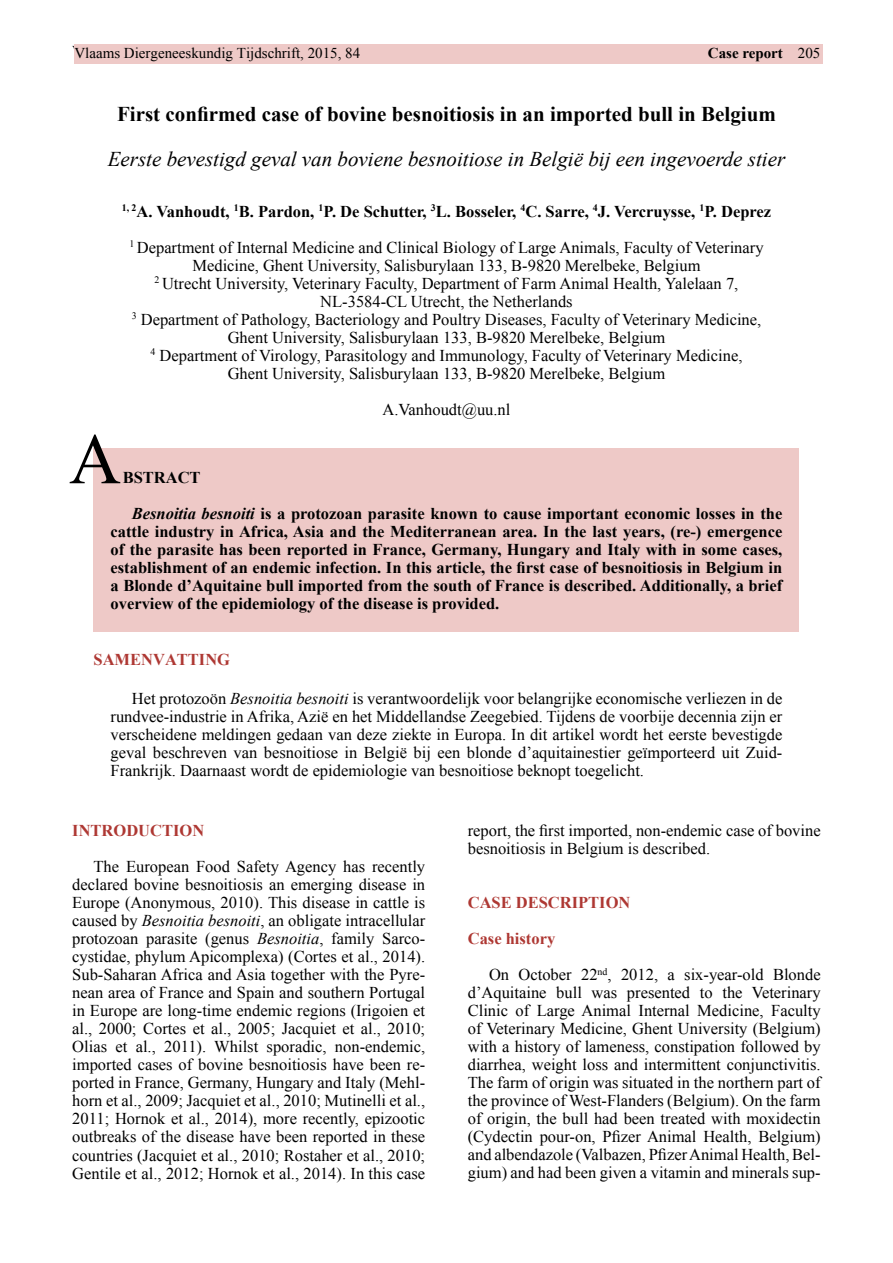
<style>
.page{position:relative;width:893px;height:1263px;background:#fff}
.page>*{position:absolute;margin:0;border:0;box-sizing:border-box;transform-origin:0 0}
.t1{font:72px "Times New Roman";color:#000}
.t2{font:italic 21px "Times New Roman";color:#000}
.t3{font:700 21px "Times New Roman";color:#000}
.t4{font:16.5px/18px "Times New Roman";color:#000;text-align:justify}
.t5{font:700 16.5px/18px "Times New Roman";color:#000}
.t6{font:700 16.5px/36px "Times New Roman";color:#ae3833}
.t7{font:15px "Times New Roman";color:#000}
.t8{font:700 15px "Times New Roman";color:#000}
.s1{font-weight:400}
.s2{font-weight:700}
.s3{font-style:italic}
</style>
<div class="page">
<div style="left:94px;top:448px;width:705px;height:183px;background:#eec9c7"></div>
<div style="left:74px;top:45px;width:749px;height:19px;background:#eec9c7"></div>
<p class="t7" style="left:72px;top:41px;width:287px">Vlaams Diergeneeskundig Tijdschrift, 2015, 84</p>
<p class="t7" style="left:796px;top:41px;width:24px">205</p>
<p class="t7" style="left:74px;top:43px;width:287px">Vlaams Diergeneeskundig Tijdschrift, 2015, 84</p>
<p class="t8" style="left:708px;top:43px;width:114px">Case report <span class="s1">205</span></p>
<p class="t3" style="left:117px;top:99px;width:660px">First confirmed case of bovine besnoitiosis in an imported bull in Belgium</p>
<p class="t2" style="left:108px;top:144px;width:679px">Eerste bevestigd geval van boviene besnoitiose in België bij een ingevoerde stier</p>
<p class="t4" style="left:122px;top:193px;width:651px;line-height:36px;text-align:center"><sup>1,</sup> <sup>2</sup><span class="s2">A. Vanhoudt,</span> <sup>1</sup><span class="s2">B. Pardon,</span> <sup>1</sup><span class="s2">P. De Schutter,</span> <sup>3</sup><span class="s2">L. Bosseler,</span> <sup>4</sup><span class="s2">C. Sarre,</span> <sup>4</sup><span class="s2">J. Vercruysse,</span> <sup>1</sup><span class="s2">P. Deprez<br></span><sup>1</sup> Department of Internal Medicine and Clinical Biology of Large Animals, Faculty of Veterinary</p>
<p class="t4" style="left:132px;top:256px;width:631px;text-align:center">Medicine, Ghent University, Salisburylaan 133, B-9820 Merelbeke, Belgium<br><sup>2</sup> Utrecht University, Veterinary Faculty, Department of Farm Animal Health, Yalelaan 7, NL-3584-CL Utrecht, the Netherlands<br><sup>3</sup> Department of Pathology, Bacteriology and Poultry Diseases, Faculty of Veterinary Medicine, Ghent University, Salisburylaan 133, B-9820 Merelbeke, Belgium<br><sup>4</sup> Department of Virology, Parasitology and Immunology, Faculty of Veterinary Medicine, Ghent University, Salisburylaan 133, B-9820 Merelbeke, Belgium</p>
<p class="t4" style="left:382px;top:400px;width:129px">A.Vanhoudt@uu.nl</p>
<h1 class="t1" style="left:69px;top:411px;width:53px">A</h1>
<p class="t5" style="left:132px;top:459px;width:652px;line-height:35.7px;text-indent:-9px">BSTRACT<br><span class="s3">Besnoitia besnoiti</span> is a protozoan parasite known to cause important economic losses in the</p>
<p class="t5" style="left:111px;top:522px;width:673px;text-align:justify">cattle industry in Africa, Asia and the Mediterranean area. In the last years, (re-) emergence of the parasite has been reported in France, Germany, Hungary and Italy with in some cases, establishment of an endemic infection. In this article, the first case of besnoitiosis in Belgium in a Blonde d’Aquitaine bull imported from the south of France is described. Additionally, a brief overview of the epidemiology of the disease is provided.</p>
<p class="t6" style="left:94px;top:641px;width:138px">SAMENVATTING</p>
<p class="t4" style="left:111px;top:689px;width:673px;text-indent:21px">Het protozoön <span class="s3">Besnoitia besnoiti</span> is verantwoordelijk voor belangrijke economische verliezen in de rundvee-industrie in Afrika, Azië en het Middellandse Zeegebied. Tijdens de voorbije decennia zijn er verscheidene meldingen gedaan van deze ziekte in Europa. In dit artikel wordt het eerste bevestigde geval beschreven van besnoitiose in België bij een blonde d’aquitainestier geïmporteerd uit Zuid-Frankrijk. Daarnaast wordt de epidemiologie van besnoitiose beknopt toegelicht.</p>
<p class="t6" style="left:72px;top:812px;width:133px">INTRODUCTION</p>
<p class="t4" style="left:72px;top:858px;width:354px;text-indent:21px">The European Food Safety Agency has recently declared bovine besnoitiosis an emerging disease in Europe (Anonymous, 2010). This disease in cattle is caused by <span class="s3">Besnoitia besnoiti</span>, an obligate intracellular protozoan parasite (genus <span class="s3">Besnoitia</span>, family Sarco&shy;cystidae, phylum Apicomplexa) (Cortes et al., 2014).<br>Sub-Saharan Africa and Asia together with the Pyre&shy;nean area of France and Spain and southern Portugal in Europe are long-time endemic regions (Irigoien et al., 2000; Cortes et al., 2005; Jacquiet et al., 2010; Olias et al., 2011). Whilst sporadic, non-endemic, imported cases of bovine besnoitiosis have been re&shy;ported in France, Germany, Hungary and Italy (Mehl&shy;horn et al., 2009; Jacquiet et al., 2010; Mutinelli et al., 2011; Hornok et al., 2014), more recently, epizootic outbreaks of the disease have been reported in these countries (Jacquiet et al., 2010; Rostaher et al., 2010; Gentile et al., 2012; Hornok et al., 2014). In this case</p>
<p class="t4" style="left:468px;top:822px;width:354px">report, the first imported, non-endemic case of bovine besnoitiosis in Belgium is described.</p>
<p class="t6" style="left:468px;top:884px;width:164px">CASE DESCRIPTION<br>Case history</p>
<p class="t4" style="left:468px;top:966px;width:354px;text-indent:21px">On October 22<sup>nd</sup>, 2012, a six-year-old Blonde d’Aquitaine bull was presented to the Veterinary Clinic of Large Animal Internal Medicine, Faculty of Veterinary Medicine, Ghent University (Belgium) with a history of lameness, constipation followed by diarrhea, weight loss and intermittent conjunctivitis.<br>The farm of origin was situated in the northern part of the province of West-Flanders (Belgium). On the farm of origin, the bull had been treated with moxidectin (Cydectin pour-on, Pfizer Animal Health, Belgium) and albendazole (Valbazen, Pfizer Animal Health, Bel&shy;gium) and had been given a vitamin and minerals sup-</p>
</div>
